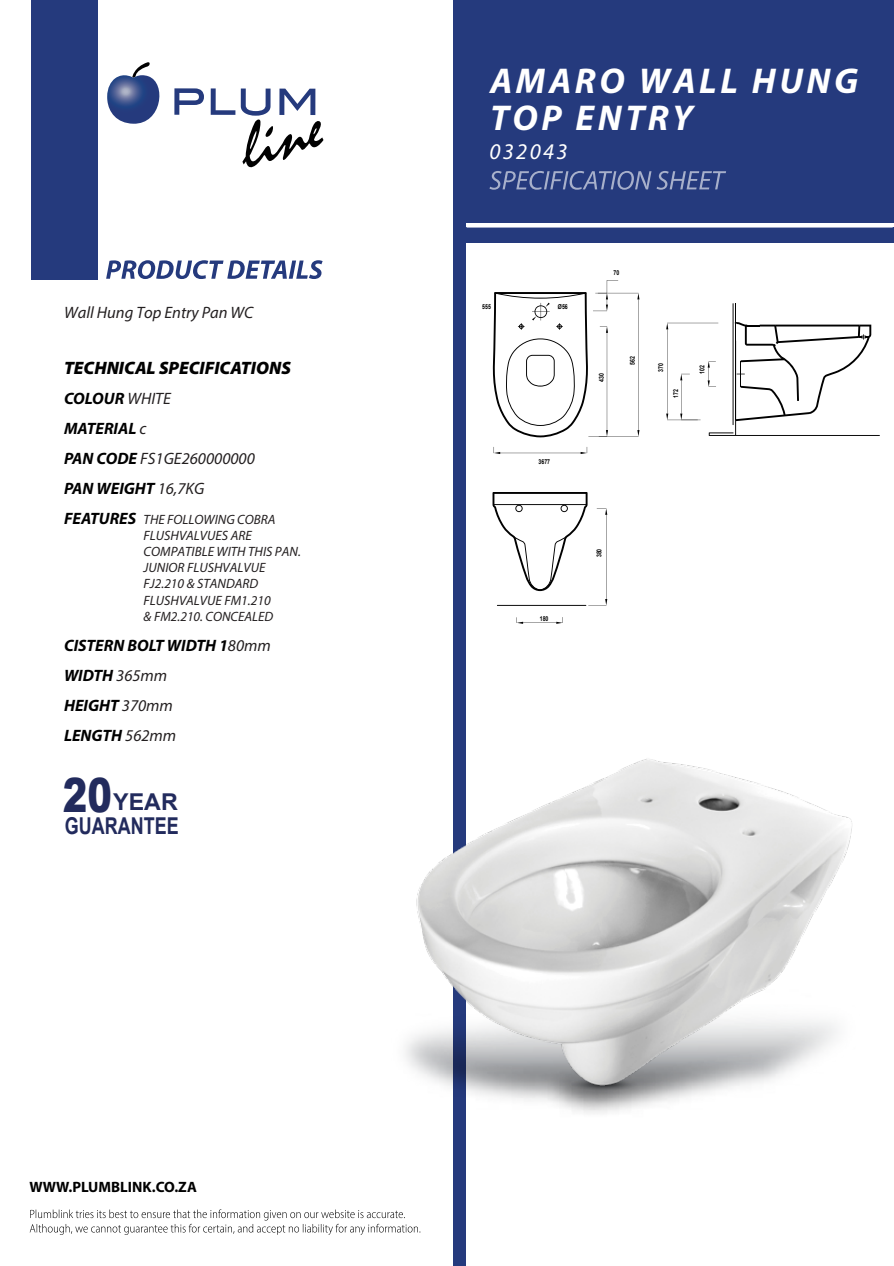
<style>
.page{position:relative;width:894px;height:1266px;background:#fff}
.page>*{position:absolute;margin:0;border:0;box-sizing:border-box;transform-origin:0 0}
.t1{font:italic 700 36px/37.2px "Myriad Pro";letter-spacing:.1em;color:#fff}
.t2{font:700 23.25px "Arial";color:#222b5d;scale:.77 1}
.t3{font:700 23.25px "Arial";color:#222b5d}
.t4{font:italic 22.5px "Myriad Pro";letter-spacing:.105em;color:#fff}
.t5{font:italic 900 18px "Myriad Pro";color:#010101}
.t6{font:italic 700 16.5px/30px "Myriad Pro";color:#010101}
.t7{font:italic 16.5px "Myriad Pro";color:#231f20}
.t8{font:700 15px "Myriad Pro";color:#010101}
.t9{font:italic 13.5px/16.2px "Myriad Pro";color:#231f20}
.t10{font:700 6.75px "Arial";color:#010101;scale:.77 1}
.s1{font-weight:400;color:#231f20}
.s2{font-weight:700;font-size:16.5px;color:#010101}
.s3{font-weight:900;font-size:47.25px}
</style>
<div class="page">
<div style="left:461px;top:0;width:433px;height:222px;background:#253a7d"></div>
<div style="left:461px;top:228px;width:433px;height:15px;background:#253a7d"></div>
<div style="left:453px;top:0;width:13px;height:1265px;background:#253a7d"></div>
<svg style="left:489px;top:171px;width:237px;height:19px"></svg>
<svg style="left:106px;top:260px;width:217px;height:19px"></svg>
<svg style="left:30px;top:1209px;width:390px;height:26px"></svg>
<svg style="left:174px;top:88px;width:30px;height:27px"></svg>
<svg style="left:211px;top:88px;width:24px;height:27px"></svg>
<svg style="left:241px;top:89px;width:82px;height:78px"></svg>
<svg style="left:107px;top:62px;width:53px;height:62px"></svg>
<div style="left:31px;top:0;width:66px;height:279px;background:#253a7d"></div>
<hr style="left:732px;top:303px;width:1px;height:122px;background:#010101">
<svg style="left:666px;top:304px;width:214px;height:132px"></svg>
<svg style="left:494px;top:447px;width:93px;height:7px"></svg>
<svg style="left:493px;top:280px;width:146px;height:157px"></svg>
<svg style="left:516px;top:617px;width:47px;height:7px"></svg>
<svg style="left:492px;top:492px;width:115px;height:114px"></svg>
<svg style="left:557px;top:1070px;width:92px;height:28px"></svg>
<img style="left:398px;top:759px;width:454px;height:336px">
<p class="t7" style="left:64px;top:303px;width:191px">Wall Hung Top Entry Pan WC</p>
<h3 class="t5" style="left:64px;top:356px;width:228px">TECHNICAL SPECIFICATIONS</h3>
<p class="t6" style="left:64px;top:383px;width:192px">COLOUR <span class="s1">WHITE<br></span>MATERIAL <span class="s1">c<br></span>PAN CODE <span class="s1">FS1GE260000000<br></span>PAN WEIGHT <span class="s1">16,7KG</span></p>
<p class="t9" style="left:144px;top:511px;width:159px;text-indent:-80px"><span class="s2">FEATURES</span> THE FOLLOWING COBRA<br>FLUSHVALVUES ARE<br>COMPATIBLE WITH THIS PAN.<br>JUNIOR FLUSHVALVUE<br>FJ2.210 &amp; STANDARD<br>FLUSHVALVUE FM1.210<br>&amp; FM2.210. CONCEALED</p>
<p class="t6" style="left:64px;top:630px;width:208px">CISTERN BOLT WIDTH 1<span class="s1">80mm<br></span>WIDTH <span class="s1">365mm<br></span>HEIGHT <span class="s1">370mm<br></span>LENGTH <span class="s1">562mm</span></p>
<h2 class="t3" style="left:63px;top:786px;width:116px"><span class="s3">20</span>YEAR</h2>
<h2 class="t2" style="left:65px;top:811px;width:149px">GUARANTEE</h2>
<p class="t8" style="left:29px;top:1177px;width:169px">WWW.PLUMBLINK.CO.ZA</p>
<h1 class="t1" style="left:490px;top:61px;width:370px">AMARO WALL HUNG<br>TOP ENTRY</h1>
<h3 class="t4" style="left:489px;top:137px;width:80px">032043</h3>
<p class="t10" style="left:482px;top:302px;width:13px">555</p>
<p class="t10" style="left:558px;top:302px;width:14px">Ø56</p>
<p class="t10" style="left:538px;top:457px;width:17px">3677</p>
<p class="t10" style="left:613px;top:268px;width:9px">70</p>
<p class="t10" style="left:597px;top:382px;width:13px;rotate:-90deg">430</p>
<p class="t10" style="left:628px;top:365px;width:13px;rotate:-90deg">562</p>
<p class="t10" style="left:656px;top:372px;width:13px;rotate:-90deg">370</p>
<p class="t10" style="left:671px;top:398px;width:13px;rotate:-90deg">172</p>
<p class="t10" style="left:698px;top:374px;width:13px;rotate:-90deg">102</p>
<p class="t10" style="left:540px;top:614px;width:13px">180</p>
<p class="t10" style="left:595px;top:557px;width:13px;rotate:-90deg">380</p>
</div>
